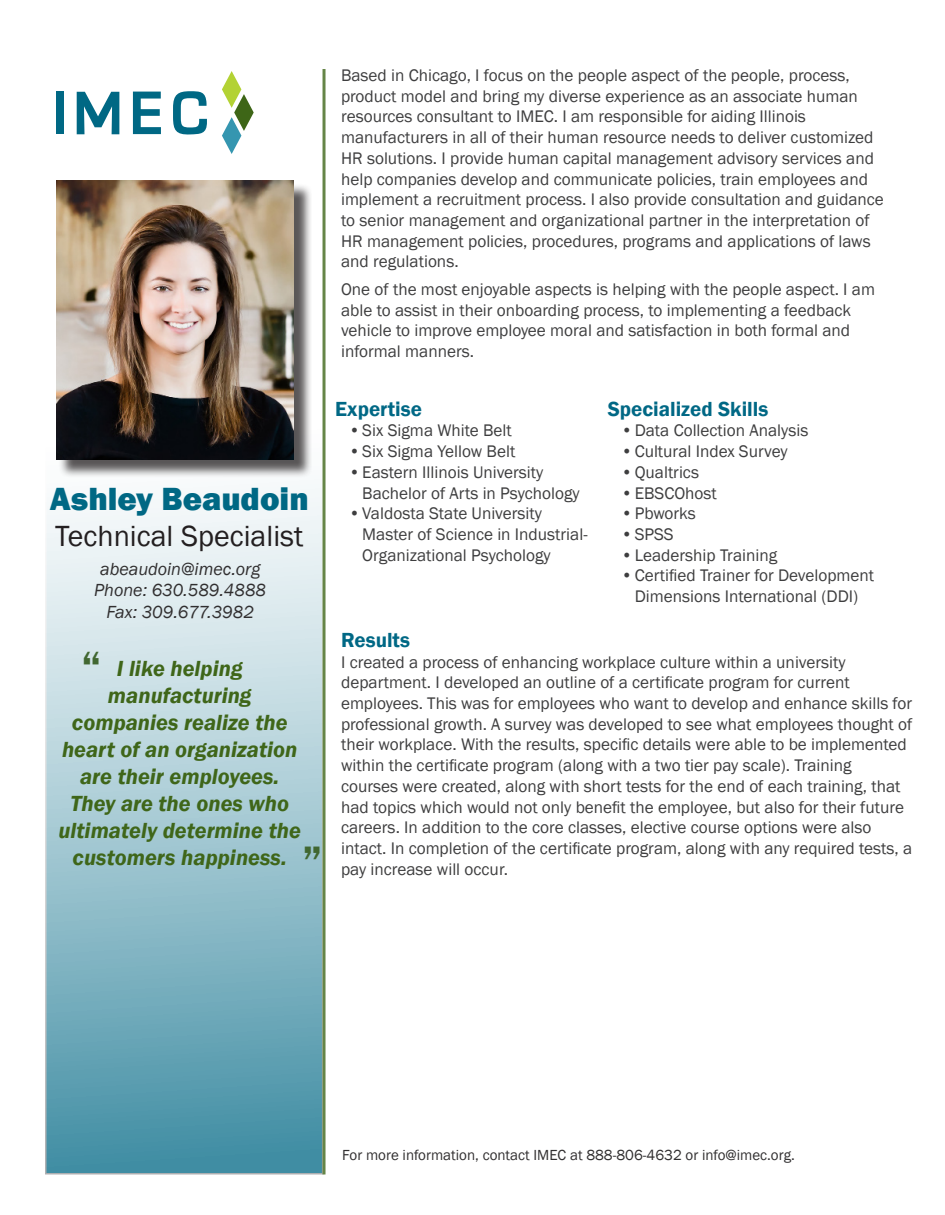
<style>
.page{position:relative;width:945px;height:1215px;background:#fff}
.page>*{position:absolute;margin:0;border:0;box-sizing:border-box;transform-origin:0 0}
.t1{font:600 45px "Franklin Gothic";color:#416731}
.t2{font:800 33px "Franklin Gothic";color:#006884}
.t3{font:30px "Franklin Gothic";color:#231f20}
.t4{font:italic 600 22.5px/27px "Franklin Gothic";color:#3f6619;text-align:center}
.t5{font:600 21px "Franklin Gothic";color:#006885}
.t6{font:italic 18px/21.6px "Franklin Gothic";color:#312f30;text-align:center}
.body_copy{font:17.25px/20.7px "Franklin Gothic";color:#3e3e3f}
.body_copy-2{font:15px "Franklin Gothic";color:#312f30}
</style>
<div class="page">
<svg style="left:45px;top:69px;width:278px;height:1105px"></svg>
<hr style="left:323px;top:69px;width:3px;height:1105px;background:#658547">
<svg style="left:222px;top:71px;width:32px;height:83px"></svg>
<div style="left:56px;top:92px;width:8px;height:42px;background:#006884"></div>
<svg style="left:133px;top:92px;width:28px;height:42px"></svg>
<svg style="left:173px;top:91px;width:34px;height:44px"></svg>
<svg style="left:77px;top:92px;width:42px;height:42px"></svg>
<div style="left:59px;top:183px;width:253px;height:296px;background:#231f20;opacity:.75"></div>
<img style="left:56px;top:181px;width:238px;height:279px">
<p class="body_copy" style="left:341px;top:65px;width:544px">Based in Chicago, I focus on the people aspect of the people, process, product model and bring my diverse experience as an associate human resources consultant to IMEC. I am responsible for aiding Illinois manufacturers in all of their human resource needs to deliver customized HR solutions. I provide human capital management advisory services and help companies develop and communicate policies, train employees and implement a recruitment process. I also provide consultation and guidance to senior management and organizational partner in the interpretation of HR management policies, procedures, programs and applications of laws and regulations.</p>
<p class="body_copy" style="left:341px;top:279px;width:536px">One of the most enjoyable aspects is helping with the people aspect. I am able to assist in their onboarding process, to implementing a feedback vehicle to improve employee moral and satisfaction in both formal and informal manners.</p>
<p class="t2" style="left:50px;top:477px;width:260px">Ashley Beaudoin</p>
<p class="t3" style="left:55px;top:517px;width:250px">Technical Specialist</p>
<p class="t6" style="left:94px;top:558px;width:173px">abeaudoin@imec.org<br>Phone: 630.589.4888<br>Fax: 309.677.3982</p>
<p class="t1" style="left:81px;top:639px;width:21px">“</p>
<p class="t4" style="left:59px;top:655px;width:244px">I like helping manufacturing companies realize the heart of an organization are their employees.<br>They are the ones who ultimately determine the</p>
<p class="t4" style="left:73px;top:844px;width:216px">customers happiness.</p>
<p class="t1" style="left:322px;top:872px;width:21px;rotate:-180deg">“</p>
<p class="t5" style="left:335px;top:396px;width:88px">Expertise</p>
<p class="body_copy" style="left:349px;top:421px;width:165px">•Six Sigma White Belt</p>
<p class="body_copy" style="left:349px;top:441px;width:168px">•Six Sigma Yellow Belt</p>
<p class="body_copy" style="left:362px;top:462px;width:219px;text-indent:-14px">•Eastern Illinois University<br>Bachelor of Arts in Psychology</p>
<p class="body_copy" style="left:362px;top:503px;width:227px;text-indent:-14px">•Valdosta State University<br>Master of Science in Industrial-<br>Organizational Psychology</p>
<p class="t5" style="left:608px;top:396px;width:162px">Specialized Skills</p>
<p class="body_copy" style="left:621px;top:421px;width:189px">•Data Collection Analysis</p>
<p class="body_copy" style="left:621px;top:441px;width:168px">•Cultural Index Survey</p>
<p class="body_copy" style="left:621px;top:462px;width:79px">•Qualtrics</p>
<p class="body_copy" style="left:621px;top:483px;width:97px">•EBSCOhost</p>
<p class="body_copy" style="left:621px;top:503px;width:76px">•Pbworks</p>
<p class="body_copy" style="left:621px;top:524px;width:54px">•SPSS</p>
<p class="body_copy" style="left:621px;top:545px;width:158px">•Leadership Training</p>
<p class="body_copy" style="left:621px;top:566px;width:255px;text-align:center">•Certified Trainer for Development<br>Dimensions International (DDI)</p>
<p class="t5" style="left:341px;top:627px;width:70px">Results</p>
<p class="body_copy" style="left:341px;top:652px;width:573px">I created a process of enhancing workplace culture within a university department. I developed an outline of a certificate program for current employees. This was for employees who want to develop and enhance skills for professional growth. A survey was developed to see what employees thought of their workplace. With the results, specific details were able to be implemented within the certificate program (along with a two tier pay scale). Training courses were created, along with short tests for the end of each training, that had topics which would not only benefit the employee, but also for their future careers. In addition to the core classes, elective course options were also intact. In completion of the certificate program, along with any required tests, a pay increase will occur.</p>
<p class="body_copy-2" style="left:342px;top:1146px;width:454px">For more information, contact IMEC at 888-806-4632 or info@imec.org.</p>
</div>
